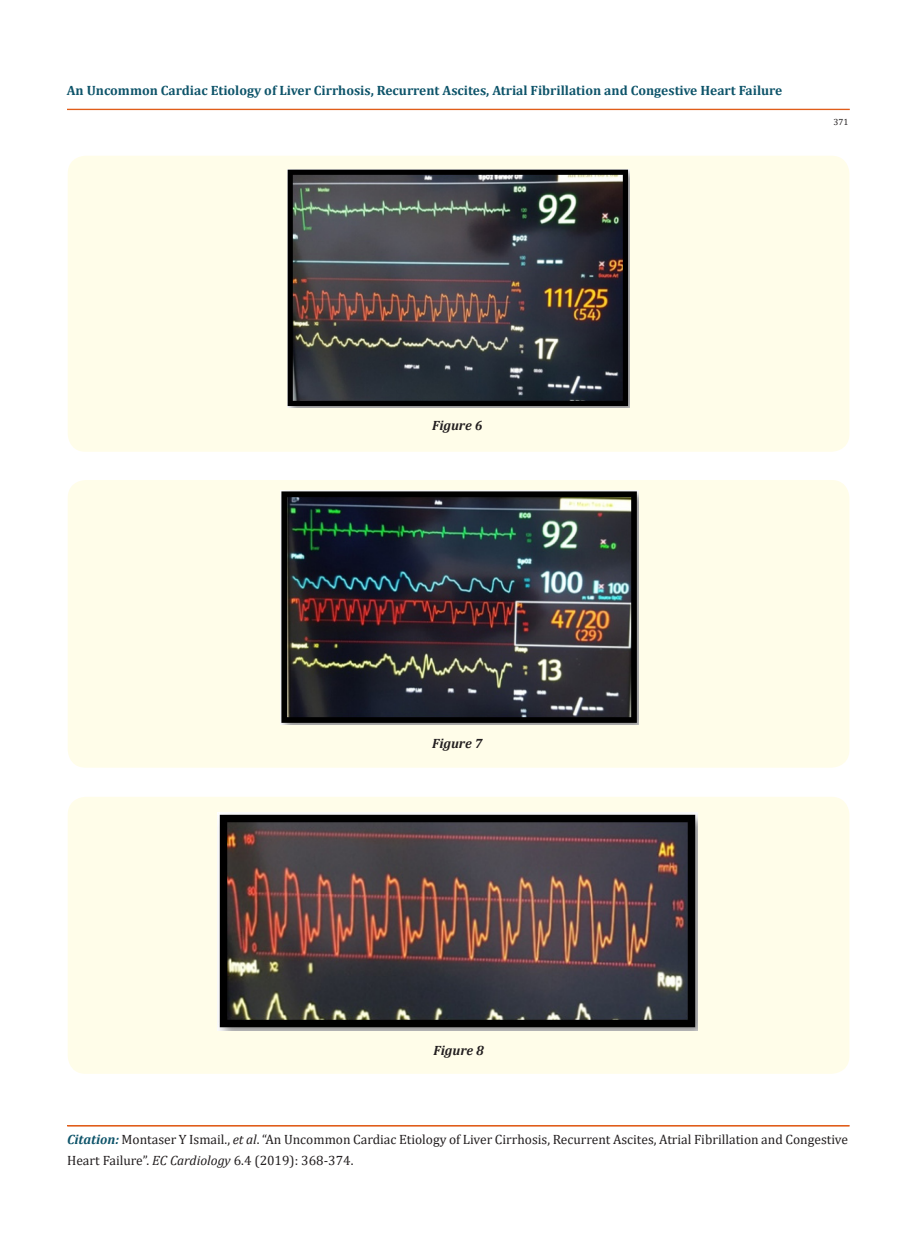
<style>
.page{position:relative;width:917px;height:1242px;background:#fff}
.page>*{position:absolute;margin:0;border:0;box-sizing:border-box;transform-origin:0 0}
.t1{font:13.5px/21px "Cambria";color:#231f20}
.t2{font:700 13.5px "Cambria";color:#0e546a}
.t3{font:italic 700 13.5px "Cambria";color:#231f20}
.t4{font:9px "Cambria";color:#231f20}
.s1{font-weight:700;font-style:italic;color:#0e546a}
.s2{font-style:italic}
</style>
<div class="page">
<div style="left:67px;top:109px;width:782px;height:1px;border:1px solid #e05d1a"></div>
<div style="left:68px;top:156px;width:781px;height:296px;background:#fffde9;border-radius:18px"></div>
<img style="left:287px;top:170px;width:342px;height:237px">
<div style="left:68px;top:480px;width:781px;height:288px;background:#fffde9;border-radius:18px"></div>
<img style="left:281px;top:491px;width:357px;height:233px">
<div style="left:68px;top:797px;width:781px;height:277px;background:#fffde9;border-radius:18px"></div>
<img style="left:217px;top:812px;width:480px;height:219px">
<p class="t2" style="left:67px;top:81px;width:717px">An Uncommon Cardiac Etiology of Liver Cirrhosis, Recurrent Ascites, Atrial Fibrillation and Congestive Heart Failure</p>
<p class="t4" style="left:833px;top:117px;width:16px">371</p>
<p class="t3" style="left:432px;top:416px;width:52px">Figure 6</p>
<p class="t3" style="left:432px;top:734px;width:52px">Figure 7</p>
<p class="t3" style="left:433px;top:1041px;width:52px">Figure 8</p>
<p class="t1" style="left:67px;top:1129px;width:782px"><span class="s1">Citation:</span> Montaser Y Ismail., <span class="s2">et al</span>. “An Uncommon Cardiac Etiology of Liver Cirrhosis, Recurrent Ascites, Atrial Fibrillation and Congestive<br>Heart Failure”. <span class="s2">EC Cardiology</span> 6.4 (2019): 368-374.</p>
</div>
